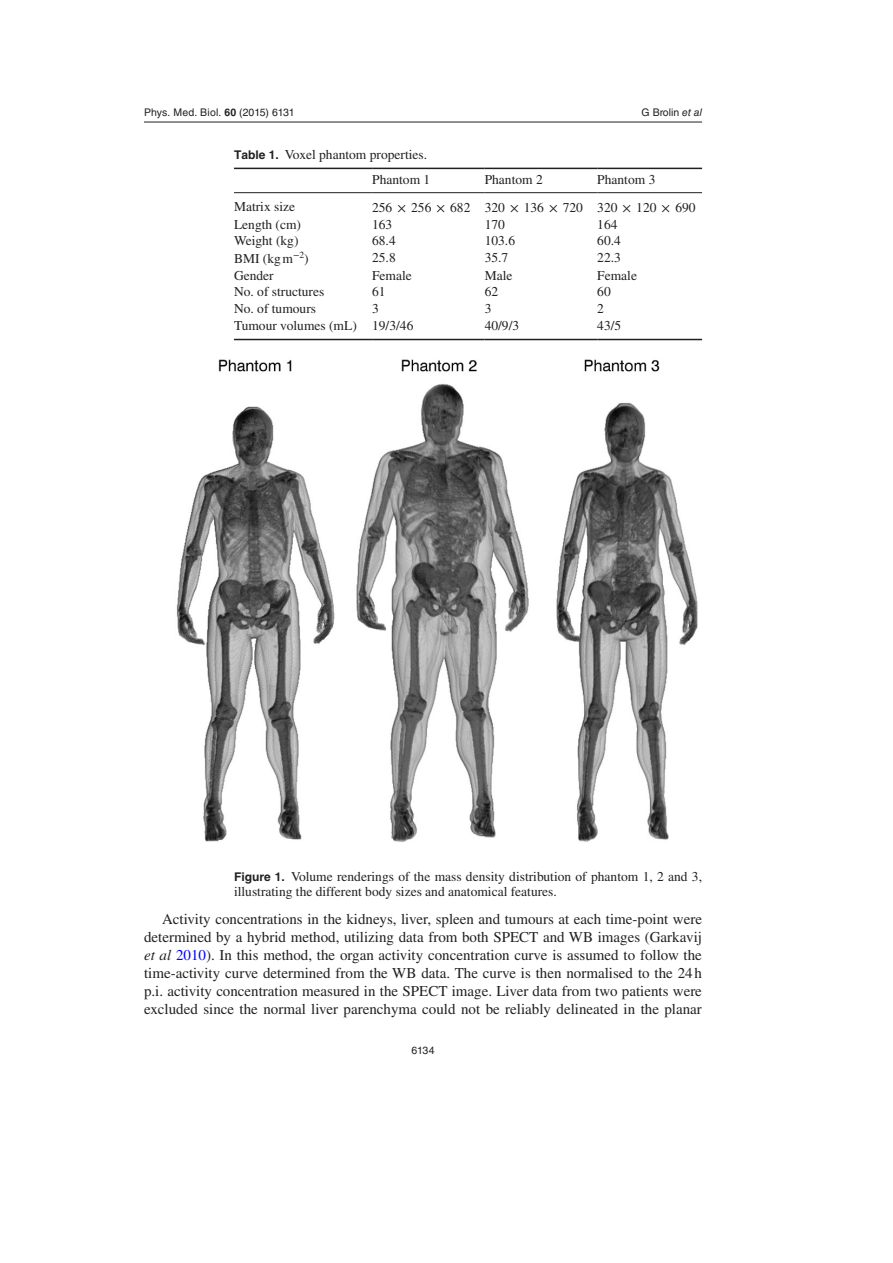
<style>
.page{position:relative;width:893px;height:1263px;background:#fff}
.page>*{position:absolute;margin:0;border:0;box-sizing:border-box;transform-origin:0 0}
.t1{font:15px/18px "Times LT Std";color:#231f20;text-align:justify}
.t2{font:13.5px/25.3px "Times LT Std";color:#231f20;text-align:right}
.t3{font:10.5px "Helvetica LT Std";color:#231f20}
.s1{font-family:"Helvetica";font-weight:700}
.s2{font-family:"Helvetica"}
.s3{font-style:italic}
.s4{font-family:"Helvetica LT Std";font-weight:700;font-size:12px}
.s5{font-family:"STIX General"}
.s6{color:#00f}
</style>
<div class="page">
<hr style="left:144px;top:122px;width:558px;height:1px;background:#231f20">
<hr style="left:234px;top:168px;width:138px;height:1px;background:#231f20">
<hr style="left:372px;top:168px;width:113px;height:1px;background:#231f20">
<hr style="left:485px;top:168px;width:112px;height:1px;background:#231f20">
<hr style="left:597px;top:168px;width:105px;height:1px;background:#231f20">
<hr style="left:234px;top:192px;width:138px;height:1px;background:#231f20">
<hr style="left:372px;top:192px;width:113px;height:1px;background:#231f20">
<hr style="left:485px;top:192px;width:112px;height:1px;background:#231f20">
<hr style="left:597px;top:192px;width:105px;height:1px;background:#231f20">
<hr style="left:234px;top:339px;width:138px;height:1px;background:#231f20">
<hr style="left:372px;top:339px;width:113px;height:1px;background:#231f20">
<hr style="left:485px;top:339px;width:112px;height:1px;background:#231f20">
<hr style="left:597px;top:339px;width:105px;height:1px;background:#231f20">
<img style="left:176px;top:359px;width:522px;height:483px">
<p class="t3" style="left:144px;top:106px;width:152px">Phys. Med. Biol. <span class="s1">60</span> (<span class="s2">2015</span>) 6131</p>
<p class="t3" style="left:642px;top:106px;width:62px">G Brolin <span class="s3">et al</span></p>
<p class="t2" style="left:234px;top:141px;width:198px"><span class="s4">Table 1.</span> Voxel phantom properties.<br>Phantom 1</p>
<p class="t2" style="left:485px;top:167px;width:60px">Phantom 2</p>
<p class="t2" style="left:597px;top:167px;width:60px">Phantom 3</p>
<p class="t2" style="left:234px;top:194px;width:63px">Matrix size</p>
<p class="t2" style="left:372px;top:195px;width:325px">256 <span class="s5">×</span> 256 <span class="s5">×</span> 682 320 <span class="s5">×</span> 136 <span class="s5">×</span> 720 320 <span class="s5">×</span> 120 <span class="s5">×</span> 690</p>
<p class="t2" style="left:234px;top:211px;width:69px">Length (cm)</p>
<p class="t2" style="left:372px;top:211px;width:22px">163</p>
<p class="t2" style="left:485px;top:211px;width:22px">170</p>
<p class="t2" style="left:597px;top:211px;width:22px">164</p>
<p class="t2" style="left:234px;top:228px;width:66px">Weight (kg)</p>
<p class="t2" style="left:372px;top:228px;width:25px">68.4</p>
<p class="t2" style="left:485px;top:228px;width:32px">103.6</p>
<p class="t2" style="left:597px;top:228px;width:25px">60.4</p>
<p class="t2" style="left:234px;top:246px;width:76px">BMI (kgm<sup>−</sup><sup>2</sup>)</p>
<p class="t2" style="left:372px;top:245px;width:25px">25.8</p>
<p class="t2" style="left:485px;top:245px;width:25px">35.7</p>
<p class="t2" style="left:597px;top:245px;width:25px">22.3</p>
<p class="t2" style="left:234px;top:262px;width:41px">Gender</p>
<p class="t2" style="left:372px;top:262px;width:41px">Female</p>
<p class="t2" style="left:485px;top:262px;width:29px">Male</p>
<p class="t2" style="left:597px;top:262px;width:41px">Female</p>
<p class="t2" style="left:234px;top:279px;width:92px">No. of structures</p>
<p class="t2" style="left:372px;top:279px;width:15px">61</p>
<p class="t2" style="left:485px;top:279px;width:15px">62</p>
<p class="t2" style="left:597px;top:279px;width:15px">60</p>
<p class="t2" style="left:234px;top:296px;width:84px">No. of tumours</p>
<p class="t2" style="left:372px;top:296px;width:8px">3</p>
<p class="t2" style="left:485px;top:296px;width:8px">3</p>
<p class="t2" style="left:597px;top:296px;width:8px">2</p>
<p class="t2" style="left:234px;top:312px;width:181px">Tumour volumes (mL) 19/3/46</p>
<p class="t2" style="left:485px;top:312px;width:36px">40/9/3</p>
<p class="t2" style="left:597px;top:312px;width:26px">43/5</p>
<p class="t2" style="left:234px;top:869px;width:469px;line-height:15px;text-align:left"><span class="s4">Figure 1.</span> Volume renderings of the mass density distribution of phantom 1, 2 and 3, illustrating the different body sizes and anatomical features.</p>
<p class="t1" style="left:144px;top:910px;width:560px;text-indent:18px">Activity concentrations in the kidneys, liver, spleen and tumours at each time-point were determined by a hybrid method, utilizing data from both SPECT and WB images (Garkavij <span class="s3">et al</span> <span class="s6">2010</span>). In this method, the organ activity concentration curve is assumed to follow the time-activity curve determined from the WB data. The curve is then normalised to the 24h p.i. activity concentration measured in the SPECT image. Liver data from two patients were excluded since the normal liver parenchyma could not be reliably delineated in the planar</p>
<p class="t3" style="left:411px;top:1044px;width:25px">6134</p>
</div>
